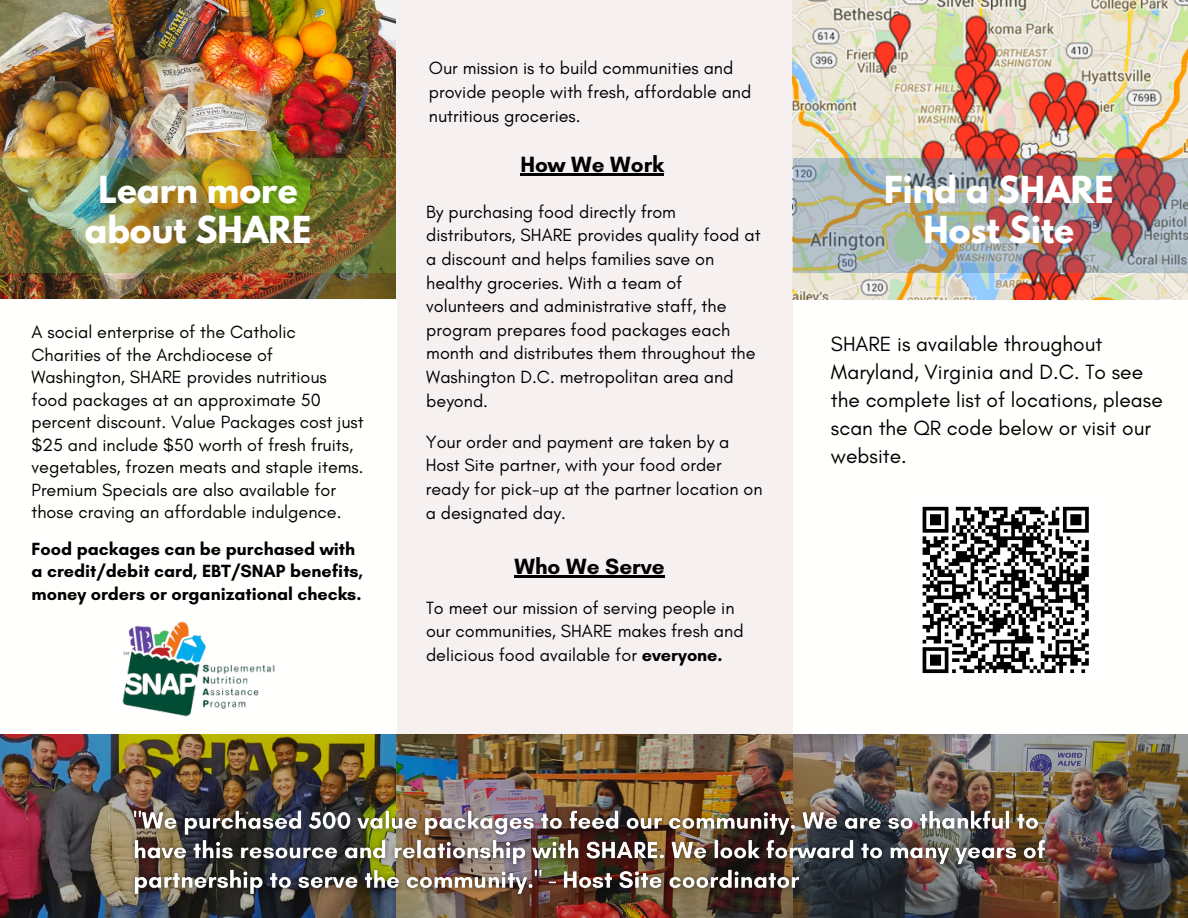
<style>
.page{position:relative;width:1188px;height:918px;background:#f6f0f0}
.page>*{position:absolute;margin:0;border:0;box-sizing:border-box;transform-origin:0 0}
.t1{font:700 33px/39.3px "League Spartan";color:#fff;text-align:center}
.t2{font:700 22.5px "Glacial Indifference";color:#000}
.t3{font:21px/28.2px "Glacial Indifference";color:#000}
.t4{font:18px/23.7px "Glacial Indifference";color:#000}
.t5{font:700 18px/22.5px "Glacial Indifference";color:#000}
.s1{font-weight:700}
</style>
<div class="page">
<img style="left:0;top:0;width:396px;height:299px">
<div style="left:0;top:300px;width:396px;height:618px;background:#fffffe"></div>
<div style="left:793px;top:1px;width:395px;height:917px;background:#fffffe"></div>
<img style="left:792px;top:0;width:396px;height:299px">
<img style="left:0;top:158px;width:396px;height:115px">
<svg style="left:793px;top:158px;width:395px;height:115px;background:#a59592"></svg>
<img style="left:0;top:735px;width:1188px;height:183px">
<img style="left:122px;top:621px;width:153px;height:96px">
<hr style="left:520px;top:173px;width:144px;height:2px;background:#000">
<hr style="left:515px;top:575px;width:150px;height:3px;background:#000">
<img style="left:125px;top:802px;width:931px;height:102px">
<svg style="left:922px;top:506px;width:167px;height:168px"></svg>
<p class="t1" style="left:85px;top:175px;width:228px">Learn more about SHARE</p>
<p class="t4" style="left:32px;top:321px;width:334px;line-height:22.5px">A social enterprise of the Catholic Charities of the Archdiocese of Washington, SHARE provides nutritious food packages at an approximate 50 percent discount. Value Packages cost just $25 and include $50 worth of fresh fruits, vegetables, frozen meats and staple items.<br>Premium Specials are also available for those craving an affordable indulgence.</p>
<p class="t5" style="left:32px;top:537px;width:333px">Food packages can be purchased with a credit/debit card, EBT/SNAP benefits, money orders or organizational checks.</p>
<p class="t4" style="left:429px;top:56px;width:324px">Our mission is to build communities and provide people with fresh, affordable and nutritious groceries.</p>
<p class="t2" style="left:520px;top:151px;width:145px">How We Work</p>
<p class="t4" style="left:426px;top:200px;width:336px">By purchasing food directly from distributors, SHARE provides quality food at a discount and helps families save on healthy groceries. With a team of volunteers and administrative staff, the program prepares food packages each month and distributes them throughout the Washington D.C. metropolitan area and beyond.</p>
<p class="t4" style="left:426px;top:430px;width:338px">Your order and payment are taken by a Host Site partner, with your food order ready for pick-up at the partner location on a designated day.</p>
<p class="t2" style="left:515px;top:553px;width:152px">Who We Serve</p>
<p class="t4" style="left:426px;top:596px;width:319px">To meet our mission of serving people in our communities, SHARE makes fresh and delicious food available for <span class="s1">everyone.</span></p>
<p class="t1" style="left:884px;top:175px;width:231px">Find a SHARE<br>Host Site</p>
<p class="t3" style="left:831px;top:329px;width:333px">SHARE is available throughout<br>Maryland, Virginia and D.C. To see the complete list of locations, please scan the QR code below or visit our website.</p>
</div>
